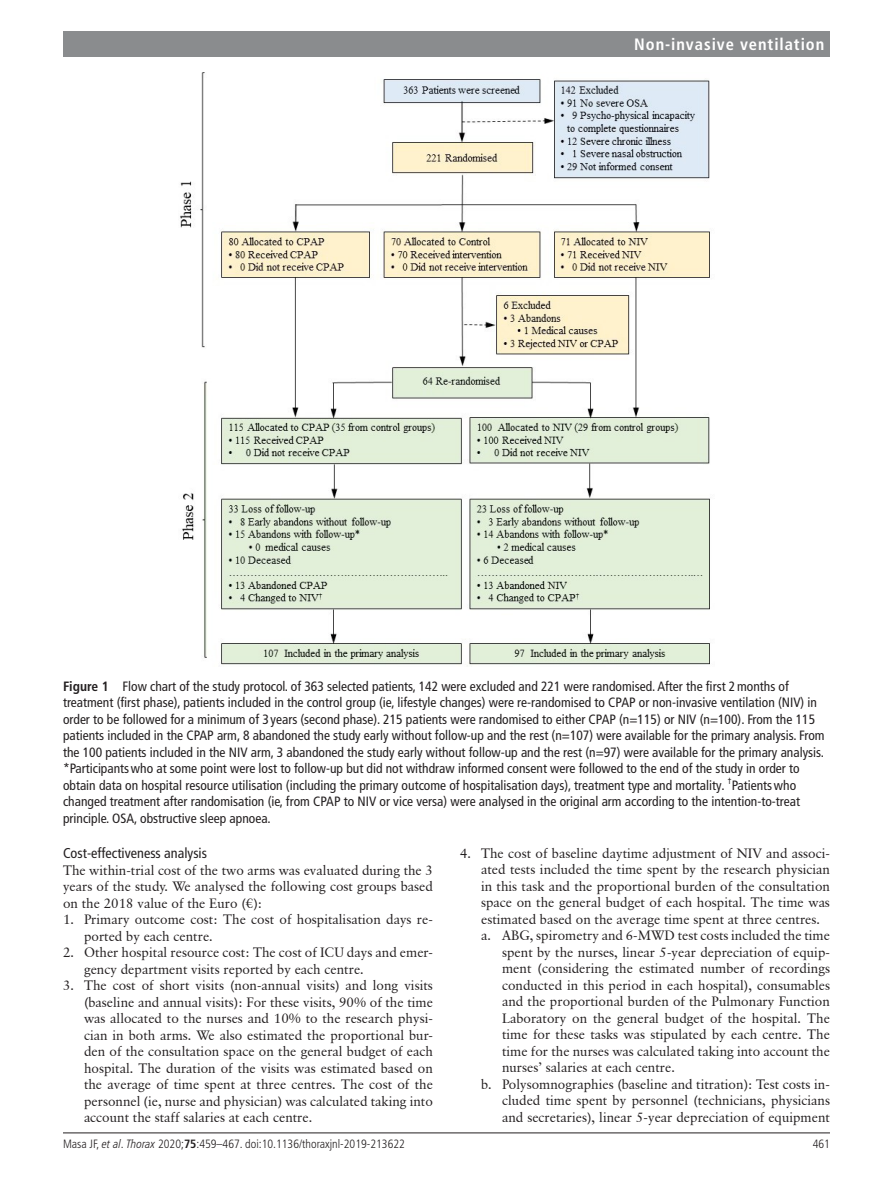
<style>
.page{position:relative;width:893px;height:1191px;background:#fff}
.page>*{position:absolute;margin:0;border:0;box-sizing:border-box;transform-origin:0 0}
.t1{font:700 condensed 16.5px "Frutiger LT Pro";letter-spacing:.055em;color:#fff}
.t2{font:condensed 14.25px "Frutiger LT Pro";color:#231f20}
.t3{font:13.5px/16.5px "Classical Garamond BT";color:#231f20;text-align:justify}
.t4{font:condensed 13.5px/16.5px "Frutiger LT Pro";color:#231f20}
.t5{font:300 condensed 12px "Frutiger LT Pro";color:#231f20}
.s1{font-weight:700}
.s2{font-style:italic}
</style>
<div class="page">
<div style="left:63px;top:31px;width:767px;height:25px;background:#8a8c8e"></div>
<img style="left:180px;top:72px;width:530px;height:594px">
<hr style="left:63px;top:1132px;width:767px;height:1px;background:#231f20">
<p class="t1" style="left:634px;top:34px;width:191px">Non-invasive ventilation</p>
<p class="t4" style="left:63px;top:678px;width:763px"><span class="s1">Figure 1</span> Flow chart of the study protocol. of 363 selected patients, 142 were excluded and 221 were randomised. After the first 2months of treatment (first phase), patients included in the control group (ie, lifestyle changes) were re-randomised to CPAP or non-invasive ventilation (NIV) in order to be followed for a minimum of 3 years (second phase). 215 patients were randomised to either CPAP (n=115) or NIV (n=100). From the 115 patients included in the CPAP arm, 8 abandoned the study early without follow-up and the rest (n=107) were available for the primary analysis. From the 100 patients included in the NIV arm, 3 abandoned the study early without follow-up and the rest (n=97) were available for the primary analysis. *Participantswho at some point were lost to follow-up but did not withdraw informed consent were followed to the end of the study in order to obtain data on hospital resource utilisation (including the primary outcome of hospitalisation days), treatment type and mortality. <sup>†</sup>Patientswho changed treatment after randomisation (ie, from CPAP to NIV or vice versa) were analysed in the original arm according to the intention-to-treat principle. OSA, obstructive sleep apnoea.</p>
<p class="t2" style="left:63px;top:844px;width:146px">Cost-effectiveness analysis</p>
<p class="t3" style="left:63px;top:861px;width:371px">The within-trial cost of the two arms was evaluated during the 3 years of the study. We analysed the following cost groups based on the 2018 value of the Euro (€):</p>
<p class="t3" style="left:84px;top:911px;width:350px;text-indent:-21px">1. Primary outcome cost: The cost of hospitalisation days re&shy;ported by each centre.</p>
<p class="t3" style="left:84px;top:944px;width:350px;text-indent:-21px">2. Other hospital resource cost: The cost of ICU days and emer&shy;gency department visits reported by each centre.</p>
<p class="t3" style="left:84px;top:977px;width:350px;text-indent:-21px">3. The cost of short visits (non-annual visits) and long visits (baseline and annual visits): For these visits, 90% of the time was allocated to the nurses and 10% to the research physi&shy;cian in both arms. We also estimated the proportional bur&shy;den of the consultation space on the general budget of each hospital. The duration of the visits was estimated based on the average of time spent at three centres. The cost of the personnel (ie, nurse and physician) was calculated taking into account the staff salaries at each centre.</p>
<p class="t3" style="left:460px;top:844px;width:371px">4. The cost of baseline daytime adjustment of NIV and associ-</p>
<p class="t3" style="left:481px;top:861px;width:350px">ated tests included the time spent by the research physician</p>
<p class="t3" style="left:481px;top:877px;width:350px">in this task and the proportional burden of the consultation</p>
<p class="t3" style="left:481px;top:894px;width:350px">space on the general budget of each hospital. The time was</p>
<p class="t3" style="left:481px;top:910px;width:341px">estimated based on the average time spent at three centres.</p>
<p class="t3" style="left:481px;top:927px;width:350px">a. ABG, spirometry and 6-MWD test costs included the time</p>
<p class="t3" style="left:502px;top:943px;width:329px">spent by the nurses, linear 5-year depreciation of equip-</p>
<p class="t3" style="left:502px;top:960px;width:329px">ment (considering the estimated number of recordings</p>
<p class="t3" style="left:502px;top:976px;width:329px">conducted in this period in each hospital), consumables</p>
<p class="t3" style="left:502px;top:993px;width:329px">and the proportional burden of the Pulmonary Function</p>
<p class="t3" style="left:502px;top:1009px;width:329px">Laboratory on the general budget of the hospital. The</p>
<p class="t3" style="left:502px;top:1026px;width:329px">time for these tasks was stipulated by each centre. The</p>
<p class="t3" style="left:502px;top:1042px;width:329px">time for the nurses was calculated taking into account the</p>
<p class="t3" style="left:502px;top:1059px;width:175px">nurses’ salaries at each centre.</p>
<p class="t3" style="left:481px;top:1075px;width:350px">b. Polysomnographies (baseline and titration): Test costs in-</p>
<p class="t3" style="left:502px;top:1092px;width:329px">cluded time spent by personnel (technicians, physicians</p>
<p class="t3" style="left:502px;top:1108px;width:329px">and secretaries), linear 5-year depreciation of equipment</p>
<p class="t5" style="left:63px;top:1136px;width:343px">Masa JF, <span class="s2">et al</span>. <span class="s2">Thorax</span> 2020;<span class="s1">75</span>:459–467. doi:10.1136/thoraxjnl-2019-213622</p>
<p class="t5" style="left:813px;top:1136px;width:19px">461</p>
</div>
